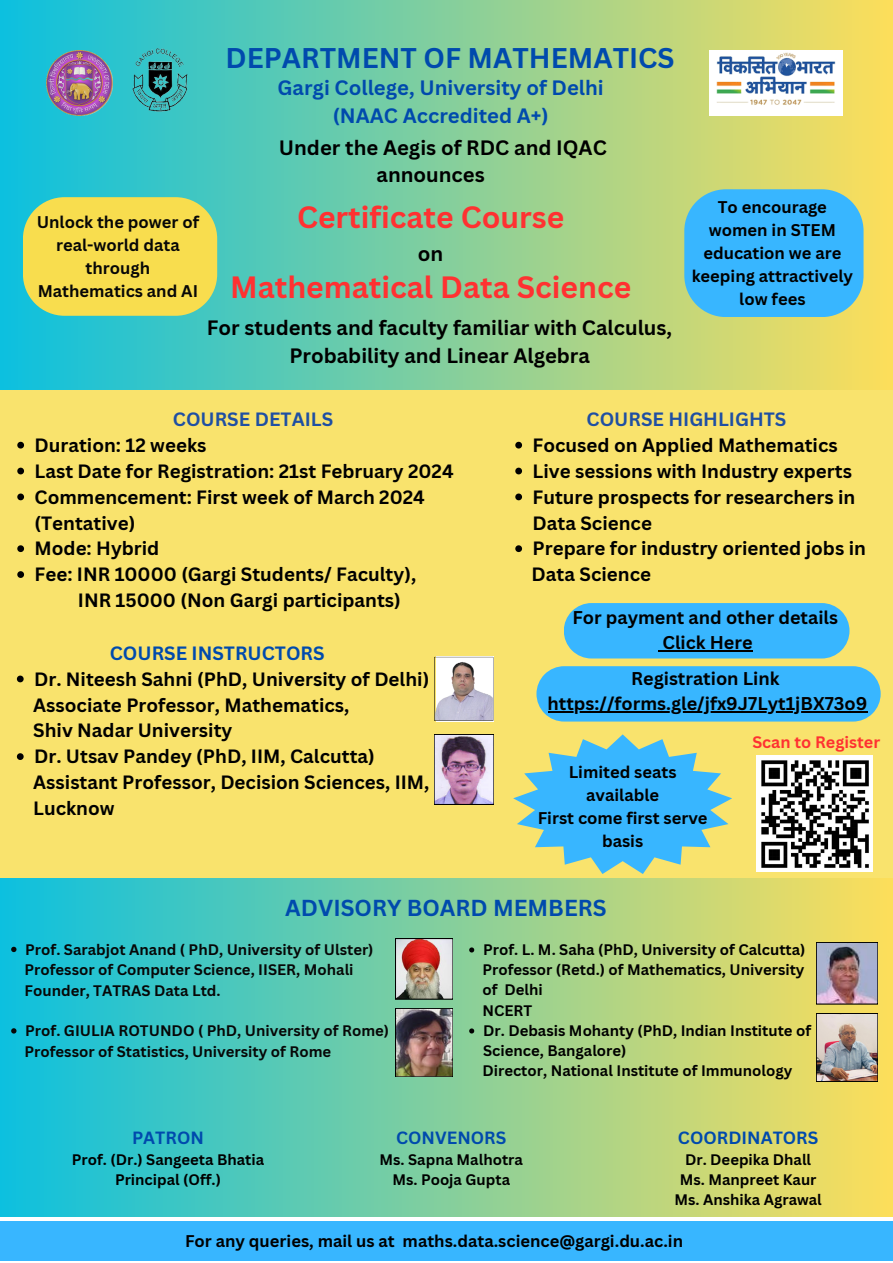
<style>
.page{position:relative;width:893px;height:1263px;background:#fff}
.page>*{position:absolute;margin:0;border:0;box-sizing:border-box;transform-origin:0 0}
.t1{font:700 30px "Canva Sans";color:#ff3131}
.t2{font:700 27.75px "Canva Sans";color:#004aad}
.t3{font:700 22.5px "Canva Sans";color:#004aad}
.t4{font:700 20.25px/28.1px "Canva Sans";color:#000;text-align:center}
.t5{font:700 20.25px/28.1px "Canva Sans";color:#004aad;text-align:center}
.t6{font:700 18.75px/25.9px "Canva Sans";color:#000}
.t7{font:700 18.75px "Canva Sans";color:#1f4fa3}
.t8{font:700 18.75px "Canva Sans";color:#004aad}
.t9{font:700 18px "Canva Sans";color:#000}
.t10{font:700 17.25px "Canva Sans";color:#004aad}
.t11{font:700 16.5px/23.1px "Canva Sans";color:#000;text-align:center}
.t12{font:700 16.5px/23.1px "Canva Sans";color:#070707;text-align:center}
.t13{font:700 16.12px "Canva Sans";color:#ff3131}
.t14{font:700 14.85px/20.2px "Canva Sans";color:#000;text-align:center}
.t15{font:700 14.85px "Canva Sans";color:#070707}
</style>
<div class="page">
<div style="left:0;top:389px;width:893px;height:493px;background:#f9e36d"></div>
<div style="left:0;top:0;width:893px;height:389px;background:linear-gradient(to right,#0bc0df,#fdde5b)"></div>
<div style="left:0;top:1221px;width:893px;height:39px;background:#38b6ff"></div>
<div style="left:0;top:878px;width:893px;height:339px;background:linear-gradient(to right,#0cc0df,#fdde5a)"></div>
<svg style="left:513px;top:734px;width:219px;height:140px"></svg>
<svg style="left:23px;top:197px;width:194px;height:119px;background:#e9db56"></svg>
<svg style="left:684px;top:189px;width:179px;height:128px;background:#43b8f5"></svg>
<svg style="left:436px;top:656px;width:58px;height:66px"></svg>
<svg style="left:434px;top:657px;width:59px;height:64px;background:#cec8cb"></svg>
<img style="left:434px;top:734px;width:60px;height:70px">
<img style="left:816px;top:942px;width:62px;height:62px">
<img style="left:816px;top:1013px;width:62px;height:68px">
<img style="left:127px;top:45px;width:73px;height:71px">
<img style="left:710px;top:51px;width:132px;height:65px">
<img style="left:395px;top:938px;width:58px;height:61px">
<img style="left:756px;top:756px;width:116px;height:116px">
<div style="left:536px;top:666px;width:344px;height:55px;background:#38b6ff"></div>
<img style="left:395px;top:1008px;width:58px;height:69px">
<svg style="left:17px;top:442px;width:7px;height:6px"></svg>
<svg style="left:17px;top:468px;width:7px;height:6px"></svg>
<svg style="left:17px;top:493px;width:7px;height:7px"></svg>
<svg style="left:17px;top:545px;width:7px;height:7px"></svg>
<svg style="left:17px;top:571px;width:7px;height:7px"></svg>
<svg style="left:17px;top:675px;width:7px;height:7px"></svg>
<svg style="left:17px;top:753px;width:7px;height:7px"></svg>
<svg style="left:11px;top:947px;width:5px;height:5px"></svg>
<svg style="left:11px;top:1028px;width:5px;height:5px"></svg>
<svg style="left:469px;top:947px;width:5px;height:5px"></svg>
<svg style="left:469px;top:1028px;width:5px;height:5px"></svg>
<svg style="left:515px;top:442px;width:7px;height:6px"></svg>
<svg style="left:515px;top:468px;width:7px;height:6px"></svg>
<svg style="left:515px;top:493px;width:7px;height:7px"></svg>
<svg style="left:515px;top:545px;width:7px;height:7px"></svg>
<hr style="left:547px;top:711px;width:320px;height:2px;background:#000">
<div style="left:564px;top:603px;width:285px;height:55px;background:#38b6ff"></div>
<hr style="left:662px;top:650px;width:90px;height:2px;background:#000">
<img style="left:46px;top:51px;width:67px;height:65px">
<p class="t12" style="left:37px;top:210px;width:164px">Unlock the power of real-world data through<br>Mathematics and AI</p>
<h2 class="t2" style="left:225px;top:38px;width:450px">DEPARTMENT OF MATHEMATICS</h2>
<h5 class="t5" style="left:277px;top:73px;width:328px">Gargi College, University of Delhi (NAAC Accredited A+)</h5>
<h2 class="t4" style="left:279px;top:133px;width:329px">Under the Aegis of RDC and IQAC</h2>
<h5 class="t4" style="left:376px;top:160px;width:110px">announces</h5>
<p class="t1" style="left:297px;top:196px;width:269px">Certificate Course</p>
<p class="t4" style="left:418px;top:239px;width:27px">on</p>
<p class="t1" style="left:230px;top:266px;width:403px">Mathematical Data Science</p>
<p class="t4" style="left:207px;top:313px;width:467px">For students and faculty familiar with Calculus,<br>Probability and Linear Algebra</p>
<p class="t11" style="left:718px;top:195px;width:111px">To encourage</p>
<p class="t11" style="left:691px;top:218px;width:163px">women in STEM education we are keeping attractively low fees</p>
<p class="t7" style="left:173px;top:406px;width:162px">COURSE DETAILS</p>
<p class="t6" style="left:35px;top:432px;width:173px">Duration: 12 weeks</p>
<p class="t6" style="left:35px;top:458px;width:421px">Last Date for Registration: 21st February 2024</p>
<p class="t6" style="left:35px;top:483px;width:392px">Commencement: First week of March 2024</p>
<p class="t6" style="left:35px;top:509px;width:102px">(Tentative)</p>
<p class="t6" style="left:35px;top:535px;width:126px">Mode: Hybrid</p>
<p class="t6" style="left:35px;top:561px;width:383px">Fee: INR 10000 (Gargi Students/ Faculty),</p>
<p class="t6" style="left:78px;top:587px;width:324px">INR 15000 (Non Gargi participants)</p>
<p class="t8" style="left:110px;top:640px;width:216px">COURSE INSTRUCTORS</p>
<p class="t6" style="left:33px;top:665px;width:398px">Dr. Niteesh Sahni (PhD, University of Delhi)<br>Associate Professor, Mathematics,<br>Shiv Nadar University<br>Dr. Utsav Pandey (PhD, IIM, Calcutta)<br>Assistant Professor, Decision Sciences, IIM,<br>Lucknow</p>
<p class="t7" style="left:586px;top:406px;width:201px">COURSE HIGHLIGHTS</p>
<p class="t6" style="left:531px;top:432px;width:336px">Focused on Applied Mathematics<br>Live sessions with Industry experts<br>Future prospects for researchers in<br>Data Science<br>Prepare for industry oriented jobs in<br>Data Science</p>
<p class="t9" style="left:572px;top:605px;width:267px">For payment and other details</p>
<p class="t9" style="left:662px;top:630px;width:92px">Click Here</p>
<p class="t9" style="left:631px;top:666px;width:150px">Registration Link</p>
<p class="t9" style="left:547px;top:691px;width:321px">https://forms.gle/jfx9J7Lyt1jBX73o9</p>
<p class="t11" style="left:569px;top:760px;width:109px">Limited seats available</p>
<p class="t11" style="left:538px;top:806px;width:171px">First come first serve basis</p>
<h5 class="t13" style="left:752px;top:731px;width:129px">Scan to Register</h5>
<p class="t3" style="left:285px;top:891px;width:323px">ADVISORY BOARD MEMBERS</p>
<p class="t15" style="left:25px;top:939px;width:350px">Prof. Sarabjot Anand ( PhD, University of Ulster)</p>
<p class="t15" style="left:25px;top:959px;width:330px">Professor of Computer Science, IISER, Mohali</p>
<p class="t15" style="left:25px;top:980px;width:198px">Founder, TATRAS Data Ltd.</p>
<p class="t15" style="left:25px;top:1020px;width:365px">Prof. GIULIA ROTUNDO ( PhD, University of Rome)</p>
<p class="t15" style="left:25px;top:1041px;width:308px">Professor of Statistics, University of Rome</p>
<p class="t14" style="left:483px;top:939px;width:324px">Prof. L. M. Saha (PhD, University of Calcutta)</p>
<p class="t14" style="left:482px;top:959px;width:323px">Professor (Retd.) of Mathematics, University</p>
<h3 class="t14" style="left:482px;top:979px;width:62px">of Delhi</h3>
<p class="t14" style="left:482px;top:999px;width:51px">NCERT</p>
<p class="t14" style="left:483px;top:1020px;width:329px;text-align:left">Dr. Debasis Mohanty (PhD, Indian Institute of<br>Science, Bangalore)</p>
<p class="t14" style="left:482px;top:1060px;width:311px">Director, National Institute of Immunology</p>
<p class="t10" style="left:132px;top:1126px;width:73px">PATRON</p>
<p class="t14" style="left:72px;top:1149px;width:194px">Prof. (Dr.) Sangeeta Bhatia<br>Principal (Off.)</p>
<p class="t10" style="left:396px;top:1126px;width:112px">CONVENORS</p>
<p class="t14" style="left:379px;top:1149px;width:145px">Ms. Sapna Malhotra<br>Ms. Pooja Gupta</p>
<p class="t10" style="left:678px;top:1126px;width:142px">COORDINATORS</p>
<p class="t14" style="left:674px;top:1149px;width:149px">Dr. Deepika Dhall<br>Ms. Manpreet Kaur<br>Ms. Anshika Agrawal</p>
<p class="t11" style="left:185px;top:1229px;width:499px">For any queries, mail us at maths.data.science@gargi.du.ac.in</p>
</div>
